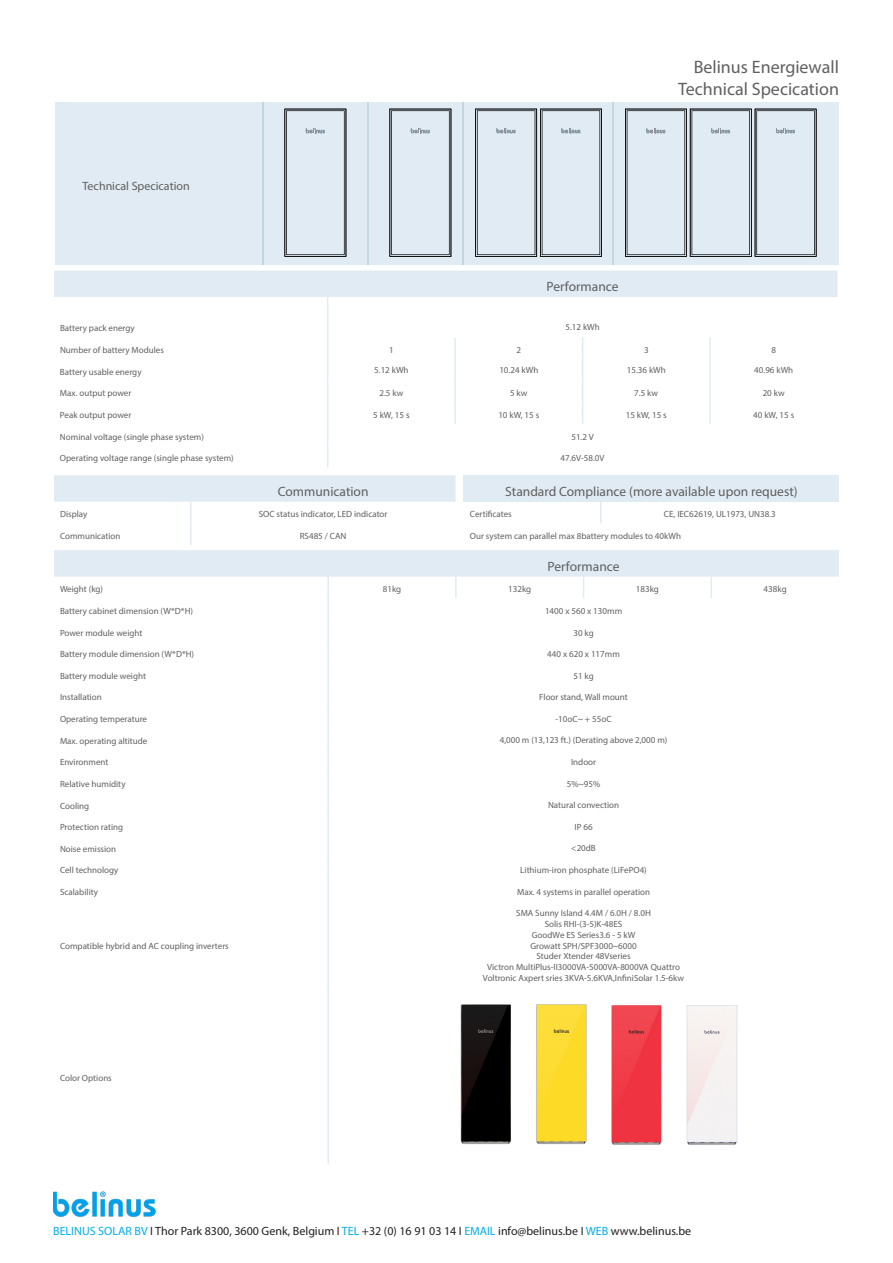
<style>
.page{position:relative;width:893px;height:1263px;background:#fff}
.page>*{position:absolute;margin:0;border:0;box-sizing:border-box;transform-origin:0 0}
.t1{font:18px "Myriad Pro";color:#5f605f}
.t2{font:13.5px "Myriad Pro";color:#5f6060}
.t3{font:12px "Myriad Pro";color:#231f20}
.t4{font:12px "Myriad Pro";color:#5f605f}
.t5{font:9px/10.8px "Myriad Pro";color:#5f6060;text-align:center}
.s1{color:#00aeef}
</style>
<div class="page">
<img style="left:53px;top:1191px;width:103px;height:25px">
<div style="left:55px;top:102px;width:783px;height:162px;background:#e1ebf3"></div>
<hr style="left:262px;top:102px;width:1px;height:162px;background:#c3d7e1">
<hr style="left:367px;top:102px;width:2px;height:162px;background:#c3d7e1">
<hr style="left:462px;top:102px;width:2px;height:162px;background:#c3d7e1">
<hr style="left:613px;top:102px;width:1px;height:162px;background:#c3d7e1">
<svg style="left:284px;top:109px;width:62px;height:148px"></svg>
<svg style="left:389px;top:109px;width:62px;height:148px"></svg>
<svg style="left:475px;top:109px;width:127px;height:148px"></svg>
<svg style="left:625px;top:109px;width:191px;height:148px"></svg>
<svg style="left:54px;top:271px;width:783px;height:196px"></svg>
<svg style="left:54px;top:550px;width:785px;height:48px"></svg>
<hr style="left:710px;top:577px;width:2px;height:21px;background:#e1ebf3">
<hr style="left:327px;top:577px;width:2px;height:21px;background:#e1ebf3">
<hr style="left:327px;top:598px;width:2px;height:22px;background:#e1ebf3">
<hr style="left:327px;top:620px;width:2px;height:21px;background:#e1ebf3">
<hr style="left:327px;top:641px;width:2px;height:22px;background:#e1ebf3">
<hr style="left:327px;top:663px;width:2px;height:22px;background:#e1ebf3">
<hr style="left:327px;top:685px;width:2px;height:21px;background:#e1ebf3">
<hr style="left:327px;top:706px;width:2px;height:22px;background:#e1ebf3">
<hr style="left:327px;top:728px;width:2px;height:22px;background:#e1ebf3">
<hr style="left:327px;top:750px;width:2px;height:21px;background:#e1ebf3">
<hr style="left:327px;top:771px;width:2px;height:22px;background:#e1ebf3">
<hr style="left:327px;top:793px;width:2px;height:21px;background:#e1ebf3">
<hr style="left:327px;top:814px;width:2px;height:22px;background:#e1ebf3">
<hr style="left:327px;top:836px;width:2px;height:22px;background:#e1ebf3">
<hr style="left:327px;top:858px;width:2px;height:21px;background:#e1ebf3">
<hr style="left:327px;top:879px;width:2px;height:22px;background:#e1ebf3">
<hr style="left:327px;top:901px;width:2px;height:86px;background:#e1ebf3">
<hr style="left:327px;top:987px;width:2px;height:177px;background:#e1ebf3">
<div style="left:54px;top:475px;width:401px;height:27px;background:#e1ebf3"></div>
<hr style="left:190px;top:502px;width:2px;height:21px;background:#e1ebf3">
<hr style="left:190px;top:523px;width:2px;height:22px;background:#e1ebf3">
<div style="left:464px;top:475px;width:375px;height:27px;background:#e1ebf3"></div>
<svg style="left:600px;top:502px;width:1px;height:21px"></svg>
<img style="left:460px;top:1004px;width:278px;height:141px">
<p class="t4" style="left:82px;top:178px;width:109px">Technical Specication</p>
<p class="t1" style="left:694px;top:56px;width:147px">Belinus Energiewall</p>
<p class="t1" style="left:678px;top:78px;width:162px">Technical Specication</p>
<p class="t2" style="left:547px;top:278px;width:74px">Performance</p>
<p class="t5" style="left:60px;top:323px;width:76px">Battery pack energy</p>
<p class="t5" style="left:565px;top:321px;width:36px">5.12 kWh</p>
<p class="t5" style="left:60px;top:344px;width:105px">Number of battery Modules</p>
<p class="t5" style="left:389px;top:344px;width:6px">1</p>
<p class="t5" style="left:516px;top:344px;width:6px">2</p>
<p class="t5" style="left:644px;top:344px;width:6px">3</p>
<p class="t5" style="left:771px;top:344px;width:6px">8</p>
<p class="t5" style="left:60px;top:366px;width:83px">Battery usable energy</p>
<p class="t5" style="left:374px;top:365px;width:36px">5.12 kWh</p>
<p class="t5" style="left:499px;top:365px;width:41px">10.24 kWh</p>
<p class="t5" style="left:627px;top:365px;width:41px">15.36 kWh</p>
<p class="t5" style="left:754px;top:365px;width:41px">40.96 kWh</p>
<p class="t5" style="left:60px;top:388px;width:73px">Max. output power</p>
<p class="t5" style="left:379px;top:388px;width:25px">2.5 kw</p>
<p class="t5" style="left:510px;top:388px;width:19px">5 kw</p>
<p class="t5" style="left:634px;top:388px;width:25px">7.5 kw</p>
<p class="t5" style="left:763px;top:388px;width:24px">20 kw</p>
<p class="t5" style="left:60px;top:409px;width:73px">Peak output power</p>
<p class="t5" style="left:373px;top:409px;width:38px">5 kW, 15 s</p>
<p class="t5" style="left:498px;top:409px;width:42px">10 kW, 15 s</p>
<p class="t5" style="left:626px;top:409px;width:42px">15 kW, 15 s</p>
<p class="t5" style="left:753px;top:409px;width:42px">40 kW, 15 s</p>
<p class="t5" style="left:60px;top:431px;width:145px">Nominal voltage (single phase system)</p>
<p class="t5" style="left:571px;top:431px;width:24px">51.2 V</p>
<p class="t5" style="left:60px;top:453px;width:175px">Operating voltage range (single phase system)</p>
<p class="t5" style="left:560px;top:453px;width:46px">47.6V-58.0V</p>
<p class="t2" style="left:278px;top:483px;width:92px">Communication</p>
<p class="t5" style="left:60px;top:509px;width:29px">Display</p>
<p class="t5" style="left:259px;top:509px;width:130px">SOC status indicator, LED indicator</p>
<p class="t5" style="left:60px;top:530px;width:62px">Communication</p>
<p class="t5" style="left:300px;top:530px;width:48px">RS485 / CAN</p>
<p class="t2" style="left:505px;top:483px;width:294px">Standard Compliance (more available upon request)</p>
<p class="t5" style="left:470px;top:509px;width:43px">Certificates</p>
<p class="t5" style="left:664px;top:509px;width:113px">CE, IEC62619, UL1973, UN38.3</p>
<p class="t5" style="left:470px;top:530px;width:213px">Our system can parallel max 8battery modules to 40kWh</p>
<p class="t2" style="left:548px;top:558px;width:74px">Performance</p>
<p class="t5" style="left:60px;top:584px;width:45px">Weight (kg)</p>
<p class="t5" style="left:383px;top:584px;width:20px">81kg</p>
<p class="t5" style="left:508px;top:584px;width:25px">132kg</p>
<p class="t5" style="left:636px;top:584px;width:25px">183kg</p>
<p class="t5" style="left:764px;top:584px;width:25px">438kg</p>
<p class="t5" style="left:60px;top:605px;width:135px">Battery cabinet dimension (W*D*H)</p>
<p class="t5" style="left:545px;top:605px;width:79px">1400 x 560 x 130mm</p>
<p class="t5" style="left:60px;top:627px;width:84px">Power module weight</p>
<p class="t5" style="left:573px;top:627px;width:22px">30 kg</p>
<p class="t5" style="left:60px;top:649px;width:136px">Battery module dimension (W*D*H)</p>
<p class="t5" style="left:547px;top:649px;width:74px">440 x 620 x 117mm</p>
<p class="t5" style="left:60px;top:670px;width:88px">Battery module weight</p>
<p class="t5" style="left:573px;top:670px;width:22px">51 kg</p>
<p class="t5" style="left:60px;top:692px;width:43px">Installation</p>
<p class="t5" style="left:60px;top:713px;width:89px">Operating temperature</p>
<p class="t5" style="left:60px;top:735px;width:89px">Max. operating altitude</p>
<p class="t5" style="left:60px;top:757px;width:50px">Environment</p>
<p class="t5" style="left:60px;top:778px;width:67px">Relative humidity</p>
<p class="t5" style="left:60px;top:800px;width:31px">Cooling</p>
<p class="t5" style="left:60px;top:821px;width:65px">Protection rating</p>
<p class="t5" style="left:60px;top:843px;width:58px">Noise emission</p>
<p class="t5" style="left:60px;top:865px;width:60px">Cell technology</p>
<p class="t5" style="left:60px;top:886px;width:40px">Scalability</p>
<p class="t5" style="left:539px;top:692px;width:90px">Floor stand, Wall mount</p>
<p class="t5" style="left:555px;top:713px;width:58px">-10oC~ + 55oC</p>
<p class="t5" style="left:500px;top:735px;width:169px">4,000 m (13,123 ft.) (Derating above 2,000 m)</p>
<p class="t5" style="left:571px;top:757px;width:27px">Indoor</p>
<p class="t5" style="left:567px;top:778px;width:35px">5%~95%</p>
<p class="t5" style="left:548px;top:800px;width:73px">Natural convection</p>
<p class="t5" style="left:575px;top:821px;width:20px">IP 66</p>
<p class="t5" style="left:571px;top:843px;width:26px">&lt;20dB</p>
<p class="t5" style="left:520px;top:864px;width:128px">Lithium-iron phosphate (LiFePO4)</p>
<p class="t5" style="left:517px;top:886px;width:135px">Max. 4 systems in parallel operation</p>
<p class="t5" style="left:483px;top:908px;width:203px">SMA Sunny Island 4.4M / 6.0H / 8.0H<br>Solis RHI-(3-5)K-48ES<br>GoodWe ES Series3.6 - 5 kW<br>Growatt SPH/SPF3000~6000<br>Studer Xtender 48Vseries<br>Victron MultiPlus-II3000VA-5000VA-8000VA Quattro Voltronic Axpert sries 3KVA-5.6KVA,InfiniSolar 1.5-6kw</p>
<p class="t5" style="left:60px;top:940px;width:170px">Compatible hybrid and AC coupling inverters</p>
<p class="t5" style="left:60px;top:1072px;width:53px">Color Options</p>
<p class="t3" style="left:53px;top:1223px;width:639px"><span class="s1">BELINUS SOLAR BV</span> I Thor Park 8300, 3600 Genk, Belgium I <span class="s1">TEL</span> +32 (0) 16 91 03 14 I <span class="s1">EMAIL</span> info@belinus.be I <span class="s1">WEB</span> www.belinus.be</p>
</div>
